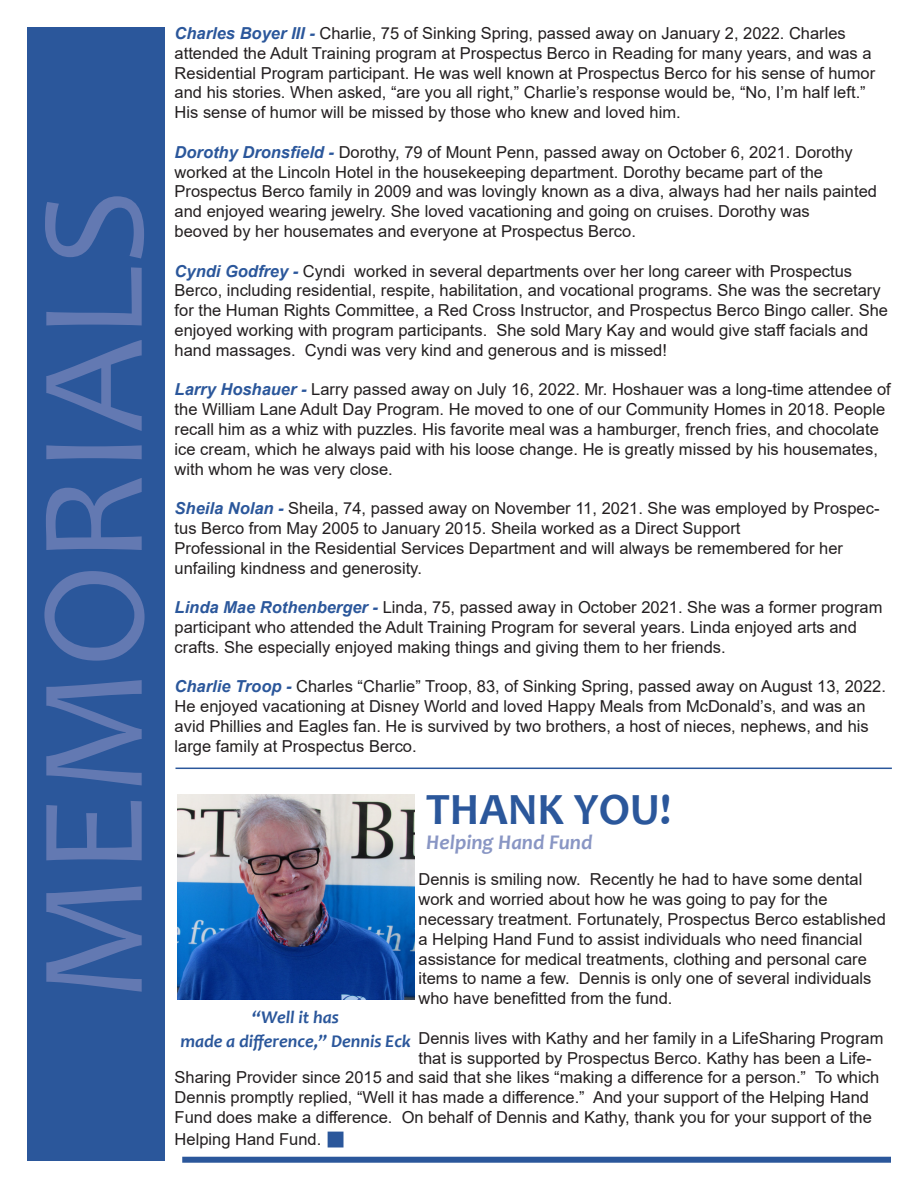
<style>
.page{position:relative;width:918px;height:1188px;background:#fff}
.page>*{position:absolute;margin:0;border:0;box-sizing:border-box;transform-origin:0 0}
.t1{font:150px "Candara";color:#6379b2}
.t2{font:700 45px "Candara";color:#2b579b}
.t3{font:italic 700 21px "Candara";color:#8996c4}
.t4{font:italic 700 18px/24px "Candara";color:#2b579b;text-align:center}
.t5{font:16.5px/19.8px "Arial";color:#231f20}
.s1{font-weight:700;font-style:italic;color:#2b579b}
</style>
<div class="page">
<div style="left:27px;top:27px;width:138px;height:1134px;background:#2b579b"></div>
<div style="left:182px;top:1157px;width:709px;height:6px;background:#2b579b"></div>
<img style="left:177px;top:795px;width:237px;height:205px">
<hr style="left:176px;top:768px;width:716px;height:1px;background:#2b579b">
<div style="left:328px;top:1132px;width:16px;height:15px;background:#2b579b"></div>
<p class="t1" style="left:-1px;top:1002px;width:815px;rotate:-90deg">MEMORIALS</p>
<p class="t5" style="left:175px;top:23px;width:702px"><span class="s1">Charles Boyer III -</span> Charlie, 75 of Sinking Spring, passed away on January 2, 2022. Charles attended the Adult Training program at Prospectus Berco in Reading for many years, and was a Residential Program participant. He was well known at Prospectus Berco for his sense of humor and his stories. When asked, “are you all right,” Charlie’s response would be, “No, I’m half left.” His sense of humor will be missed by those who knew and loved him.</p>
<p class="t5" style="left:175px;top:142px;width:704px"><span class="s1">Dorothy Dronsfield -</span> Dorothy, 79 of Mount Penn, passed away on October 6, 2021. Dorothy worked at the Lincoln Hotel in the housekeeping department. Dorothy became part of the Prospectus Berco family in 2009 and was lovingly known as a diva, always had her nails painted and enjoyed wearing jewelry. She loved vacationing and going on cruises. Dorothy was<br>beoved by her housemates and everyone at Prospectus Berco.</p>
<p class="t5" style="left:175px;top:261px;width:715px"><span class="s1">Cyndi Godfrey -</span> Cyndi worked in several departments over her long career with Prospectus Berco, including residential, respite, habilitation, and vocational programs. She was the secretary for the Human Rights Committee, a Red Cross Instructor, and Prospectus Berco Bingo caller. She enjoyed working with program participants. She sold Mary Kay and would give staff facials and hand massages. Cyndi was very kind and generous and is missed!</p>
<p class="t5" style="left:175px;top:380px;width:718px"><span class="s1">Larry Hoshauer -</span> Larry passed away on July 16, 2022. Mr. Hoshauer was a long-time attendee of the William Lane Adult Day Program. He moved to one of our Community Homes in 2018. People recall him as a whiz with puzzles. His favorite meal was a hamburger, french fries, and chocolate ice cream, which he always paid with his loose change. He is greatly missed by his housemates, with whom he was very close.</p>
<p class="t5" style="left:175px;top:498px;width:706px"><span class="s1">Sheila Nolan -</span> Sheila, 74, passed away on November 11, 2021. She was employed by Prospec&shy;tus Berco from May 2005 to January 2015. Sheila worked as a Direct Support<br>Professional in the Residential Services Department and will always be remembered for her unfailing kindness and generosity.</p>
<p class="t5" style="left:175px;top:597px;width:709px"><span class="s1">Linda Mae Rothenberger -</span> Linda, 75, passed away in October 2021. She was a former program participant who attended the Adult Training Program for several years. Linda enjoyed arts and crafts. She especially enjoyed making things and giving them to her friends.</p>
<p class="t5" style="left:175px;top:677px;width:713px"><span class="s1">Charlie Troop -</span> Charles “Charlie” Troop, 83, of Sinking Spring, passed away on August 13, 2022.<br>He enjoyed vacationing at Disney World and loved Happy Meals from McDonald’s, and was an avid Phillies and Eagles fan. He is survived by two brothers, a host of nieces, nephews, and his large family at Prospectus Berco.</p>
<p class="t2" style="left:426px;top:781px;width:246px">THANK YOU!</p>
<p class="t3" style="left:426px;top:829px;width:168px">Helping Hand Fund</p>
<p class="t5" style="left:418px;top:870px;width:469px">Dennis is smiling now. Recently he had to have some dental work and worried about how he was going to pay for the necessary treatment. Fortunately, Prospectus Berco established a Helping Hand Fund to assist individuals who need financial assistance for medical treatments, clothing and personal care items to name a few. Dennis is only one of several individuals who have benefitted from the fund.</p>
<p class="t5" style="left:418px;top:1028px;width:466px">Dennis lives with Kathy and her family in a LifeSharing Program</p>
<p class="t5" style="left:418px;top:1048px;width:455px">that is supported by Prospectus Berco. Kathy has been a Life-</p>
<p class="t5" style="left:175px;top:1068px;width:706px">Sharing Provider since 2015 and said that she likes “making a difference for a person.” To which</p>
<p class="t5" style="left:175px;top:1087px;width:696px">Dennis promptly replied, “Well it has made a difference.” And your support of the Helping Hand</p>
<p class="t5" style="left:175px;top:1107px;width:699px">Fund does make a difference. On behalf of Dennis and Kathy, thank you for your support of the</p>
<p class="t5" style="left:175px;top:1129px;width:148px">Helping Hand Fund.</p>
<p class="t4" style="left:180px;top:1005px;width:232px">“Well it has<br>made a difference,” Dennis Eck</p>
</div>
